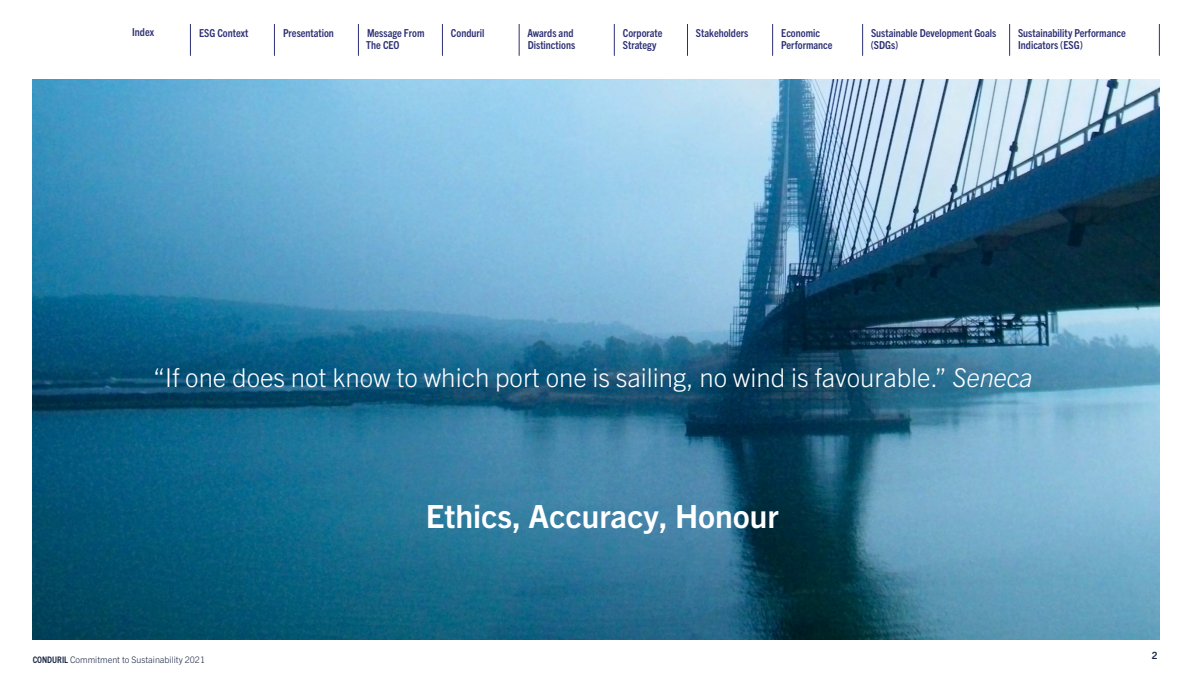
<style>
.page{position:relative;width:1192px;height:680px;background:#fff}
.page>*{position:absolute;margin:0;border:0;box-sizing:border-box;transform-origin:0 0}
.t1{font:700 32px "Trade Gothic Next LT Pro";color:#fff}
.t2{font:300 26px "Trade Gothic Next LT Pro";color:#fff}
.t3{font:700 condensed 11px/12px "Trade Gothic Next LT Pro";color:#2c2f74}
.t4{font:700 10px "Trade Gothic Next LT Pro";color:#192642}
.t5{font:300 9px "Trade Gothic Next LT Pro";color:#192642}
.s1{font-style:italic}
.s2{font-weight:700;font-stretch:condensed}
</style>
<div class="page">
<img style="left:32px;top:80px;width:1128px;height:560px">
<hr style="left:274px;top:24px;width:1px;height:32px;background:#2c2f74">
<hr style="left:358px;top:24px;width:1px;height:32px;background:#2c2f74">
<hr style="left:442px;top:24px;width:1px;height:32px;background:#2c2f74">
<hr style="left:519px;top:24px;width:1px;height:32px;background:#2c2f74">
<hr style="left:614px;top:24px;width:1px;height:32px;background:#2c2f74">
<hr style="left:687px;top:24px;width:1px;height:32px;background:#2c2f74">
<hr style="left:772px;top:24px;width:1px;height:32px;background:#2c2f74">
<hr style="left:190px;top:24px;width:1px;height:32px;background:#2c2f74">
<hr style="left:1159px;top:24px;width:1px;height:32px;background:#2c2f74">
<hr style="left:862px;top:24px;width:1px;height:32px;background:#2c2f74">
<hr style="left:1009px;top:24px;width:1px;height:32px;background:#2c2f74">
<p class="t3" style="left:132px;top:25px;width:23px">Index</p>
<p class="t3" style="left:199px;top:26px;width:51px">ESG Context</p>
<p class="t3" style="left:283px;top:26px;width:52px">Presentation</p>
<p class="t3" style="left:366px;top:26px;width:60px">Message From<br>The CEO</p>
<p class="t3" style="left:451px;top:26px;width:35px">Conduril</p>
<p class="t3" style="left:527px;top:26px;width:49px">Awards and<br>Distinctions</p>
<p class="t3" style="left:623px;top:26px;width:41px">Corporate<br>Strategy</p>
<p class="t3" style="left:696px;top:26px;width:54px">Stakeholders</p>
<p class="t3" style="left:781px;top:26px;width:53px">Economic<br>Performance</p>
<p class="t3" style="left:871px;top:26px;width:127px">Sustainable Development Goals (SDGs)</p>
<p class="t3" style="left:1018px;top:26px;width:109px">Sustainability Performance<br>Indicators (ESG)</p>
<h2 class="t2" style="left:153px;top:360px;width:881px">“If one does not know to which port one is sailing, no wind is favourable.” <span class="s1">Seneca</span></h2>
<p class="t5" style="left:33px;top:653px;width:174px"><span class="s2">CONDURIL</span> Commitment to Sustainability 2021</p>
<h1 class="t1" style="left:426px;top:494px;width:355px">Ethics, Accuracy, Honour</h1>
<p class="t4" style="left:1152px;top:648px;width:7px">2</p>
</div>
